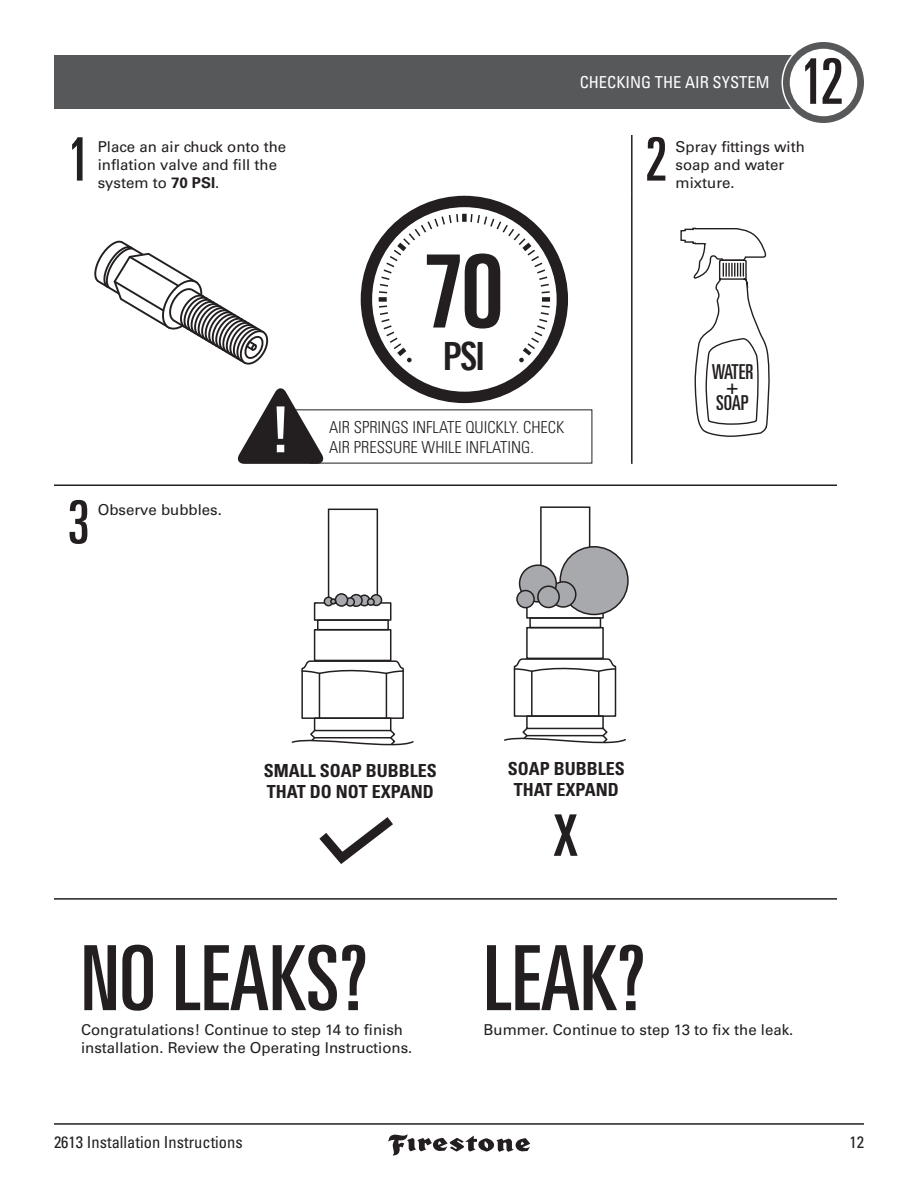
<style>
.page{position:relative;width:918px;height:1188px;background:#fff}
.page>*{position:absolute;margin:0;border:0;box-sizing:border-box;transform-origin:0 0}
.t1{font:101.1px "Trade Gothic Bold Condensed No 20";color:#231f20}
.t2{font:ultra-condensed 90px "Univers LT Std";color:#231f20}
.t3{font:ultra-condensed 63px "Univers LT Std";color:#231f20}
.t4{font:ultra-condensed 60px "Univers LT Std";color:#231f20}
.t5{font:39px "Trade Gothic Bold Condensed No 20";color:#231f20}
.t6{font:ultra-condensed 20.55px/15.5px "Univers LT Std";color:#231f20;text-align:center}
.t7{font:700 condensed 18px/21.6px "Univers LT Std";color:#231f20}
.t8{font:300 condensed 16.5px/19.8px "Univers LT Std";color:#231f20}
.t9{font:condensed 16.5px "Univers LT Std";color:#231f20}
.t10{font:condensed 16.5px "Univers LT Std";color:#fff}
.t11{font:15px/18px "Univers LT Std";color:#231f20}
.s1{font-weight:700}
</style>
<div class="page">
<hr style="left:54px;top:1123px;width:810px;height:2px;background:#231f20">
<svg style="left:388px;top:1134px;width:142px;height:22px"></svg>
<hr style="left:631px;top:135px;width:2px;height:59px;background:#231f20">
<hr style="left:631px;top:194px;width:2px;height:270px;background:#231f20">
<svg style="left:361px;top:196px;width:207px;height:207px"></svg>
<svg style="left:680px;top:227px;width:90px;height:210px"></svg>
<hr style="left:721px;top:278px;width:23px;height:2px;background:#231f20">
<div style="left:314px;top:602px;width:77px;height:19px;border:2px solid #231f20"></div>
<div style="left:317px;top:619px;width:72px;height:11px;border:2px solid #231f20"></div>
<div style="left:328px;top:509px;width:50px;height:95px;border:2px solid #231f20"></div>
<div style="left:314px;top:629px;width:77px;height:32px;border:2px solid #231f20"></div>
<div style="left:314px;top:717px;width:77px;height:14px;border:2px solid #231f20"></div>
<svg style="left:301px;top:660px;width:103px;height:60px"></svg>
<svg style="left:291px;top:728px;width:123px;height:18px"></svg>
<div style="left:371px;top:595px;width:11px;height:10px;background:#a8a9ad;border-radius:50%"></div>
<div style="left:370px;top:594px;width:12px;height:12px;border:2px solid #231f20;border-radius:50%"></div>
<div style="left:359px;top:595px;width:11px;height:11px;background:#a8a9ad;border-radius:50%"></div>
<div style="left:358px;top:594px;width:12px;height:12px;border:2px solid #231f20;border-radius:50%"></div>
<div style="left:350px;top:595px;width:12px;height:11px;background:#a8a9ad;border-radius:50%"></div>
<div style="left:350px;top:594px;width:13px;height:13px;border:2px solid #231f20;border-radius:50%"></div>
<div style="left:346px;top:598px;width:8px;height:8px;background:#a8a9ad;border-radius:50%"></div>
<div style="left:345px;top:597px;width:10px;height:10px;border:2px solid #231f20;border-radius:50%"></div>
<div style="left:335px;top:594px;width:13px;height:12px;background:#a8a9ad;border-radius:50%"></div>
<div style="left:335px;top:593px;width:13px;height:14px;border:2px solid #231f20;border-radius:50%"></div>
<div style="left:324px;top:597px;width:9px;height:9px;background:#a8a9ad;border-radius:50%"></div>
<div style="left:324px;top:597px;width:10px;height:9px;border:2px solid #231f20;border-radius:50%"></div>
<div style="left:330px;top:598px;width:6px;height:7px;border:2px solid #231f20;border-radius:50%"></div>
<div style="left:367px;top:598px;width:8px;height:8px;border:2px solid #231f20;border-radius:50%"></div>
<svg style="left:319px;top:817px;width:74px;height:47px"></svg>
<div style="left:526px;top:600px;width:78px;height:19px;border:2px solid #231f20"></div>
<div style="left:529px;top:617px;width:72px;height:11px;border:2px solid #231f20"></div>
<div style="left:540px;top:506px;width:50px;height:96px;border:2px solid #231f20"></div>
<div style="left:526px;top:627px;width:78px;height:32px;border:2px solid #231f20"></div>
<div style="left:526px;top:715px;width:78px;height:14px;border:2px solid #231f20"></div>
<svg style="left:513px;top:658px;width:104px;height:60px"></svg>
<svg style="left:504px;top:726px;width:122px;height:18px"></svg>
<div style="left:560px;top:547px;width:68px;height:67px;background:#a8a9ad;border-radius:50%"></div>
<div style="left:559px;top:546px;width:70px;height:69px;border:2px solid #231f20;border-radius:50%"></div>
<div style="left:551px;top:582px;width:25px;height:25px;background:#a8a9ad;border-radius:50%"></div>
<div style="left:550px;top:581px;width:27px;height:27px;border:2px solid #231f20;border-radius:50%"></div>
<div style="left:520px;top:565px;width:36px;height:37px;background:#a8a9ad;border-radius:50%"></div>
<div style="left:519px;top:564px;width:38px;height:39px;border:2px solid #231f20;border-radius:50%"></div>
<div style="left:538px;top:586px;width:21px;height:21px;background:#a8a9ad;border-radius:50%"></div>
<div style="left:537px;top:585px;width:23px;height:23px;border:2px solid #231f20;border-radius:50%"></div>
<div style="left:517px;top:591px;width:17px;height:17px;background:#a8a9ad;border-radius:50%"></div>
<div style="left:516px;top:590px;width:19px;height:18px;border:2px solid #231f20;border-radius:50%"></div>
<svg style="left:554px;top:814px;width:24px;height:42px"></svg>
<div style="left:54px;top:56px;width:783px;height:54px;background:#57585a"></div>
<div style="left:782px;top:40px;width:84px;height:84px;border:3px solid #fff;border-radius:50%"></div>
<div style="left:783px;top:42px;width:81px;height:81px;background:#57585a;border-radius:50%"></div>
<div style="left:790px;top:49px;width:67px;height:67px;background:#fff;border-radius:50%"></div>
<svg style="left:94px;top:212px;width:499px;height:252px"></svg>
<hr style="left:54px;top:484px;width:783px;height:2px;background:#231f20">
<hr style="left:54px;top:898px;width:783px;height:2px;background:#231f20">
<p class="t4" style="left:67px;top:125px;width:24px">1</p>
<p class="t11" style="left:98px;top:138px;width:190px">Place an air chuck onto the</p>
<p class="t11" style="left:98px;top:156px;width:181px">inflation valve and fill the</p>
<p class="t11" style="left:98px;top:174px;width:123px">system to <span class="s1">70 PSI</span>.</p>
<p class="t4" style="left:67px;top:488px;width:24px">3</p>
<p class="t11" style="left:98px;top:501px;width:126px">Observe bubbles.</p>
<p class="t10" style="left:580px;top:72px;width:191px">CHECKING THE AIR SYSTEM</p>
<p class="t3" style="left:800px;top:46px;width:45px">12</p>
<p class="t4" style="left:645px;top:125px;width:24px">2</p>
<p class="t11" style="left:676px;top:138px;width:131px">Spray fittings with soap and water mixture.</p>
<p class="t1" style="left:421px;top:246px;width:85px">70</p>
<p class="t5" style="left:443px;top:338px;width:44px">PSI</p>
<p class="t8" style="left:329px;top:417px;width:237px">AIR SPRINGS INFLATE QUICKLY. CHECK<br>AIR PRESSURE WHILE INFLATING.</p>
<p class="t6" style="left:712px;top:364px;width:43px">WATER +<br>SOAP</p>
<p class="t7" style="left:264px;top:760px;width:174px">SMALL SOAP BUBBLES<br>THAT DO NOT EXPAND</p>
<p class="t7" style="left:508px;top:758px;width:118px;text-align:center">SOAP BUBBLES<br>THAT EXPAND</p>
<p class="t2" style="left:81px;top:927px;width:288px">NO LEAKS?</p>
<p class="t11" style="left:81px;top:1021px;width:333px">Congratulations! Continue to step 14 to finish installation. Review the Operating Instructions.</p>
<p class="t2" style="left:484px;top:927px;width:163px">LEAK?</p>
<p class="t11" style="left:484px;top:1021px;width:311px">Bummer. Continue to step 13 to fix the leak.</p>
<p class="t9" style="left:54px;top:1132px;width:190px">2613 Installation Instructions</p>
<p class="t9" style="left:849px;top:1132px;width:16px">12</p>
</div>
